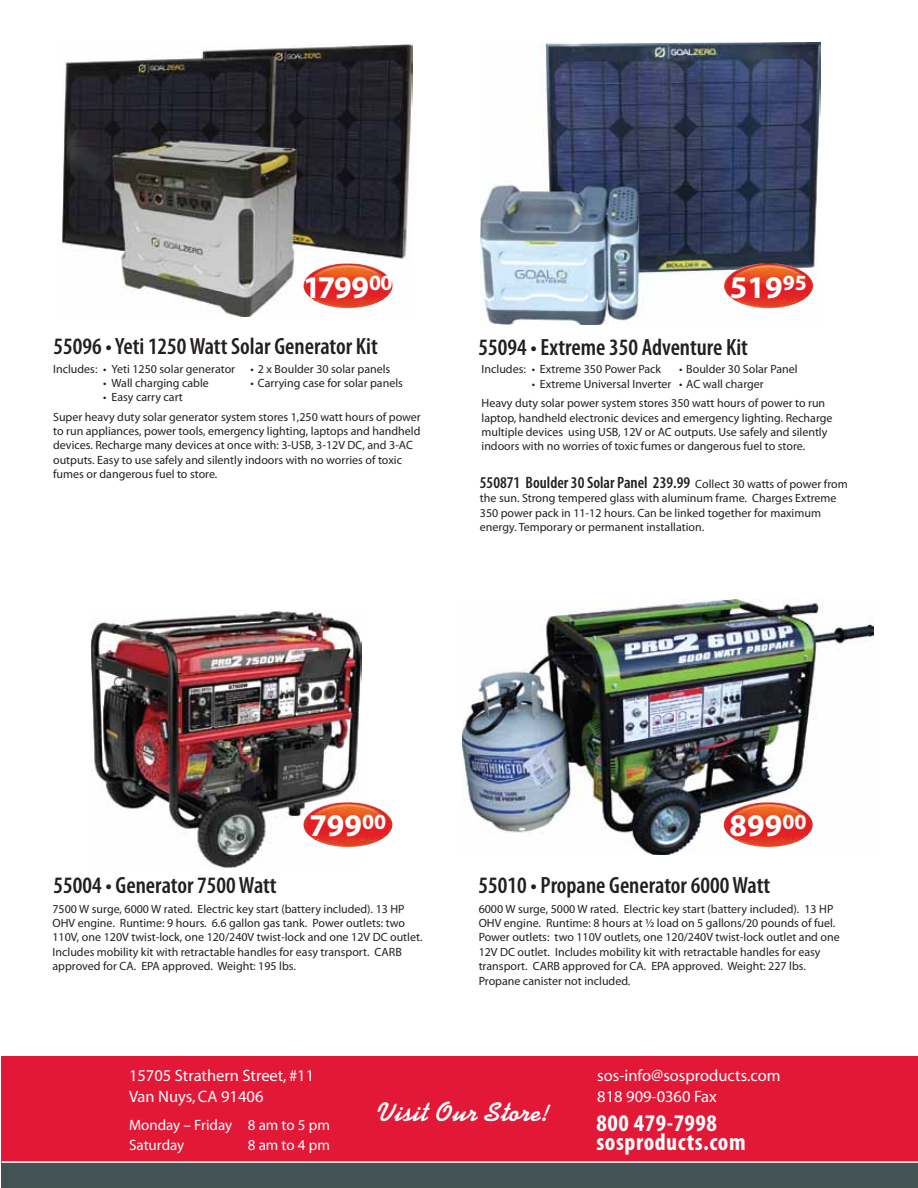
<style>
.page{position:relative;width:918px;height:1188px;background:#fff}
.page>*{position:absolute;margin:0;border:0;box-sizing:border-box;transform-origin:0 0}
.t1{font:700 31.65px "Myriad Pro";color:#fff}
.t2{font:700 27px "Kaufmann";letter-spacing:.025em;color:#fff}
.t3{font:700 condensed 24px/19.5px "Myriad Pro";letter-spacing:.025em;color:#fff}
.t4{font:600 condensed 23.55px "Myriad Pro";color:#231f20}
.t5{font:16.5px/21px "Myriad";color:#fff}
.t6{font:600 condensed 16.5px "Myriad Pro";color:#231f20}
.t7{font:15px/19.5px "Myriad";color:#fff}
.t8{font:12px/14.4px "Myriad Pro";color:#231f20}
.s1{font-weight:400;font-stretch:normal;font-size:12px}
</style>
<div class="page">
<img style="left:62px;top:43px;width:350px;height:273px">
<img style="left:91px;top:611px;width:270px;height:256px">
<img style="left:481px;top:43px;width:339px;height:282px">
<img style="left:463px;top:600px;width:410px;height:255px">
<div style="left:1px;top:1056px;width:917px;height:105px;background:#e21836"></div>
<div style="left:1px;top:1163px;width:917px;height:25px;background:#435252"></div>
<img style="left:304px;top:264px;width:89px;height:44px">
<img style="left:724px;top:264px;width:89px;height:44px">
<img style="left:303px;top:802px;width:89px;height:45px">
<img style="left:724px;top:802px;width:89px;height:45px">
<p class="t1" style="left:303px;top:266px;width:91px">1799<sup>00</sup></p>
<p class="t1" style="left:730px;top:266px;width:78px">519<sup>95</sup></p>
<p class="t4" style="left:54px;top:334px;width:326px">55096 • Yeti 1250 Watt Solar Generator Kit</p>
<p class="t8" style="left:53px;top:361px;width:184px">Includes: • Yeti 1250 solar generator</p>
<p class="t8" style="left:251px;top:361px;width:141px">• 2 x Boulder 30 solar panels</p>
<p class="t8" style="left:103px;top:376px;width:107px">• Wall charging cable</p>
<p class="t8" style="left:251px;top:376px;width:154px">• Carrying case for solar panels</p>
<p class="t8" style="left:53px;top:388px;width:369px;line-height:19.4px;text-indent:50px">• Easy carry cart<br>Super heavy duty solar generator system stores 1,250 watt hours of power</p>
<p class="t8" style="left:53px;top:424px;width:369px">to run appliances, power tools, emergency lighting, laptops and handheld devices. Recharge many devices at once with: 3-USB, 3-12V DC, and 3-AC outputs. Easy to use safely and silently indoors with no worries of toxic fumes or dangerous fuel to store.</p>
<p class="t4" style="left:479px;top:335px;width:271px">55094 • Extreme 350 Adventure Kit</p>
<p class="t8" style="left:482px;top:362px;width:181px">Includes: • Extreme 350 Power Pack</p>
<p class="t8" style="left:679px;top:362px;width:120px">• Boulder 30 Solar Panel</p>
<p class="t8" style="left:482px;top:374px;width:345px;line-height:19.4px;text-indent:50px">• Extreme Universal Inverter • AC wall charger<br>Heavy duty solar power system stores 350 watt hours of power to run</p>
<p class="t8" style="left:482px;top:410px;width:353px">laptop, handheld electronic devices and emergency lighting. Recharge multiple devices using USB, 12V or AC outputs. Use safely and silently indoors with no worries of toxic fumes or dangerous fuel to store.</p>
<p class="t6" style="left:480px;top:473px;width:369px">550871 Boulder 30 Solar Panel 239.99 <span class="s1">Collect 30 watts of power from</span></p>
<p class="t8" style="left:480px;top:491px;width:358px">the sun. Strong tempered glass with aluminum frame. Charges Extreme<br>350 power pack in 11-12 hours. Can be linked together for maximum energy. Temporary or permanent installation.</p>
<p class="t4" style="left:54px;top:872px;width:225px">55004 • Generator 7500 Watt</p>
<p class="t1" style="left:309px;top:805px;width:78px">799<sup>00</sup></p>
<p class="t1" style="left:730px;top:805px;width:78px">899<sup>00</sup></p>
<p class="t4" style="left:479px;top:872px;width:293px">55010 • Propane Generator 6000 Watt</p>
<p class="t8" style="left:53px;top:901px;width:371px">7500 W surge, 6000 W rated. Electric key start (battery included). 13 HP OHV engine. Runtime: 9 hours. 6.6 gallon gas tank. Power outlets: two 110V, one 120V twist-lock, one 120/240V twist-lock and one 12V DC outlet.<br>Includes mobility kit with retractable handles for easy transport. CARB approved for CA. EPA approved. Weight: 195 lbs.</p>
<p class="t8" style="left:479px;top:901px;width:363px">6000 W surge, 5000 W rated. Electric key start (battery included). 13 HP OHV engine. Runtime: 8 hours at ½ load on 5 gallons/20 pounds of fuel.<br>Power outlets: two 110V outlets, one 120/240V twist-lock outlet and one 12V DC outlet. Includes mobility kit with retractable handles for easy transport. CARB approved for CA. EPA approved. Weight: 227 lbs.<br>Propane canister not included.</p>
<p class="t5" style="left:129px;top:1066px;width:187px">15705 Strathern Street, #11<br>Van Nuys, CA 91406</p>
<p class="t5" style="left:597px;top:1066px;width:185px">sos-info@sosproducts.com<br>818 909-0360 Fax</p>
<p class="t7" style="left:129px;top:1116px;width:202px">Monday – Friday 8 am to 5 pm<br>Saturday</p>
<p class="t2" style="left:377px;top:1096px;width:173px">Visit Our Store!</p>
<p class="t3" style="left:596px;top:1112px;width:151px">800 479-7998 sosproducts.com</p>
<p class="t7" style="left:248px;top:1135px;width:84px">8 am to 4 pm</p>
</div>
